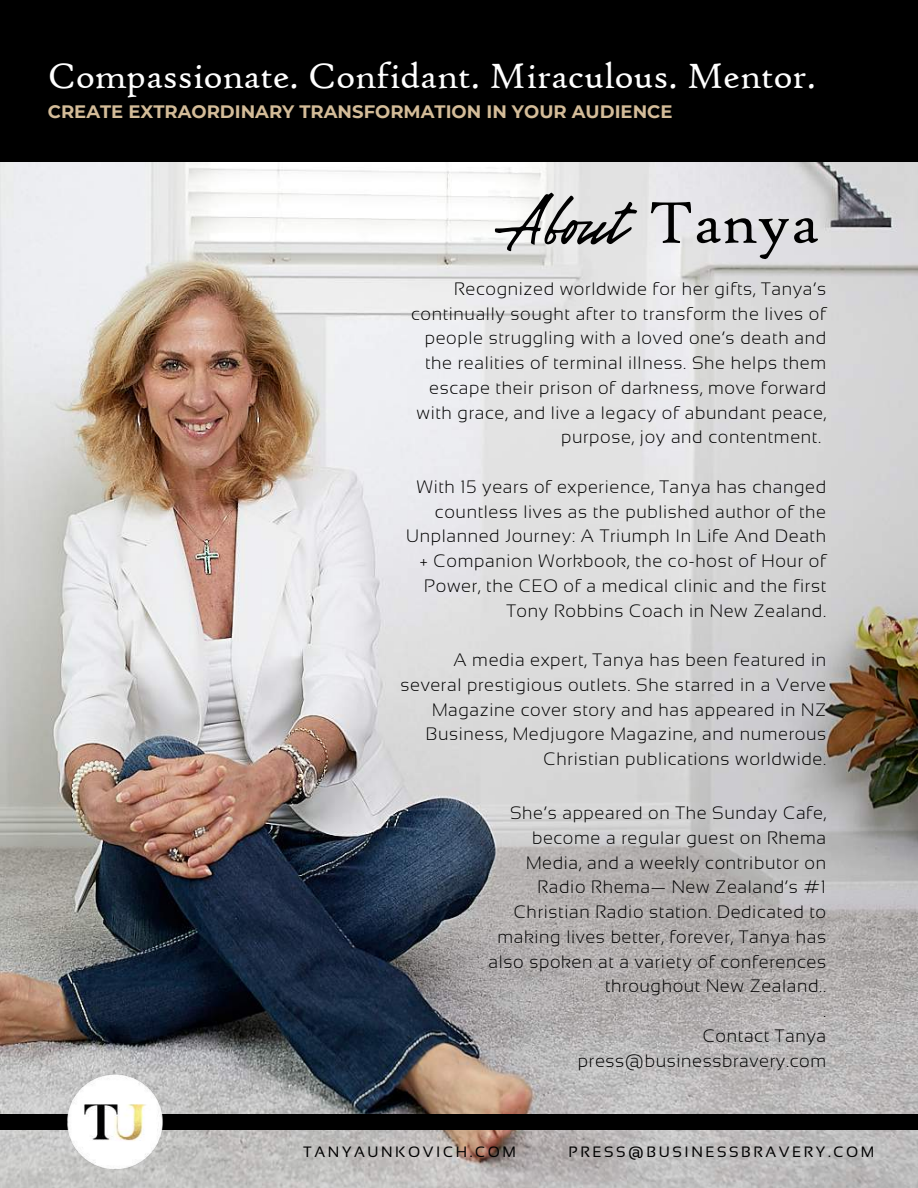
<style>
.page{position:relative;width:918px;height:1188px;background:#fff}
.page>*{position:absolute;margin:0;border:0;box-sizing:border-box;transform-origin:0 0}
.t1{font:83.7px "Gentlemens Script";color:#000}
.t2{font:37.65px "High Tower Text";color:#fff}
.t3{font:300 18px/24.8px "Sansation";letter-spacing:.035em;color:#000;text-align:right}
.t4{font:700 18px "Montserrat";color:#d4bc98}
.t5{font:15px "Sansation";letter-spacing:.175em;color:#000}
.s1{font-family:"High Tower Text";font-size:63px}
</style>
<div class="page">
<img style="left:0;top:162px;width:918px;height:1026px">
<div style="left:0;top:0;width:918px;height:162px;background:#000"></div>
<div style="left:0;top:1114px;width:918px;height:16px;background:#000"></div>
<img style="left:60px;top:1069px;width:110px;height:105px">
<h2 class="t2" style="left:48px;top:60px;width:770px">Compassionate. Confidant. Miraculous. Mentor.</h2>
<p class="t4" style="left:48px;top:100px;width:626px">CREATE EXTRAORDINARY TRANSFORMATION IN YOUR AUDIENCE</p>
<h1 class="t1" style="left:495px;top:186px;width:326px">About <span class="s1">Tanya</span></h1>
<p class="t3" style="left:411px;top:276px;width:417px">Recognized worldwide for her gifts, Tanya’s continually sought after to transform the lives of people struggling with a loved one’s death and the realities of terminal illness. She helps them escape their prison of darkness, move forward with grace, and live a legacy of abundant peace, purpose, joy and contentment.</p>
<p class="t3" style="left:406px;top:474px;width:422px">With 15 years of experience, Tanya has changed countless lives as the published author of the Unplanned Journey: A Triumph In Life And Death + Companion Workbook, the co-host of Hour of Power, the CEO of a medical clinic and the first Tony Robbins Coach in New Zealand.</p>
<p class="t3" style="left:401px;top:647px;width:427px">A media expert, Tanya has been featured in several prestigious outlets. She starred in a Verve Magazine cover story and has appeared in NZ Business, Medjugore Magazine, and numerous Christian publications worldwide.</p>
<p class="t3" style="left:489px;top:800px;width:339px">She’s appeared on The Sunday Cafe, become a regular guest on Rhema<br>Media, and a weekly contributor on<br>Radio Rhema— New Zealand’s #1<br>Christian Radio station. Dedicated to making lives better, forever, Tanya has also spoken at a variety of conferences throughout New Zealand..<br>.<br>Contact Tanya press@businessbravery.com</p>
<p class="t5" style="left:303px;top:1143px;width:214px">TANYAUNKOVICH.COM</p>
<p class="t5" style="left:569px;top:1143px;width:307px">PRESS@BUSINESSBRAVERY.COM</p>
</div>
